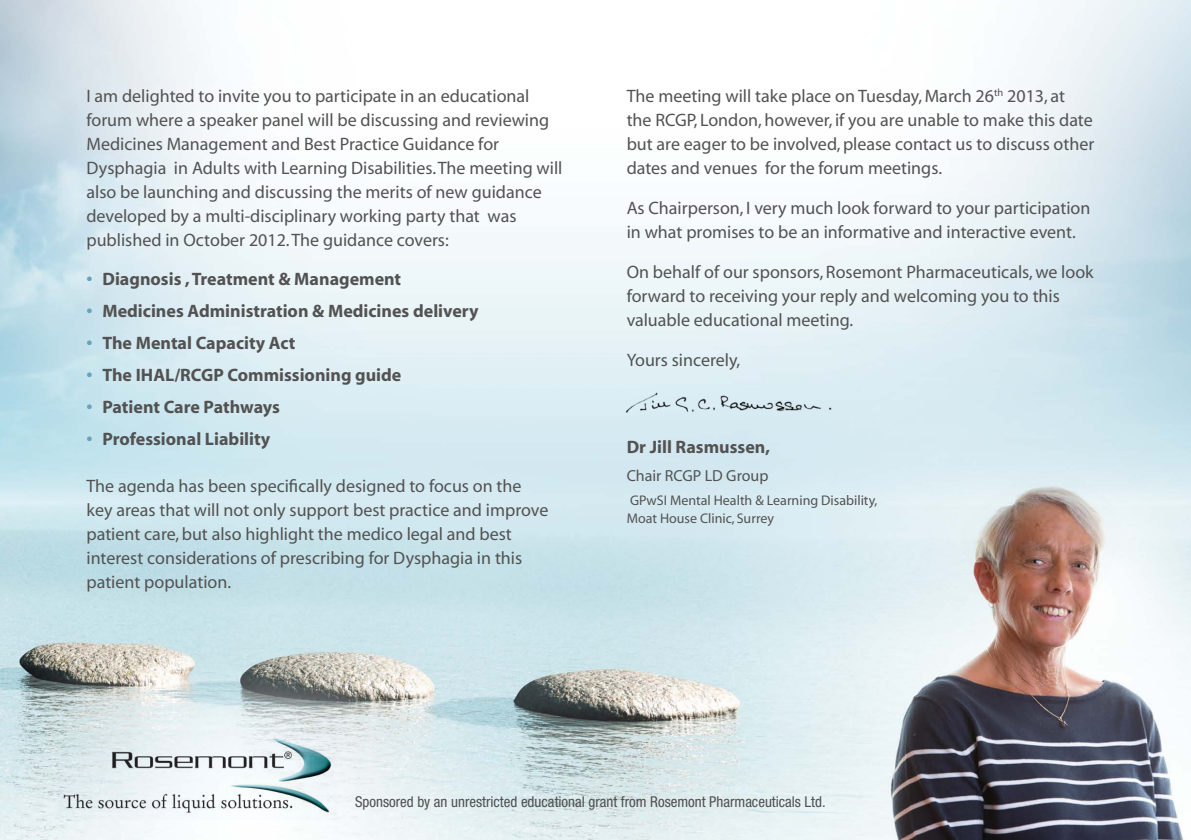
<style>
.page{position:relative;width:1191px;height:840px;background:#fff}
.page>*{position:absolute;margin:0;border:0;box-sizing:border-box;transform-origin:0 0}
.t1{font:18px/24px "Myriad";color:#525252}
.t2{font:700 18px "Myriad";color:#525252}
.t3{font:16px "Myriad";color:#525252}
.t4{font:condensed 15px "Helvetica Neue LT Std";color:#4f4f4f}
.t5{font:14px/18px "Myriad";color:#525252}
.s1{color:#6aa2b9}
</style>
<div class="page">
<img style="left:0;top:0;width:1191px;height:839px">
<img style="left:58px;top:730px;width:278px;height:89px">
<img style="left:623px;top:386px;width:210px;height:29px">
<p class="t1" style="left:86px;top:84px;width:477px">I am delighted to invite you to participate in an educational forum where a speaker panel will be discussing and reviewing Medicines Management and Best Practice Guidance for Dysphagia in Adults with Learning Disabilities. The meeting will also be launching and discussing the merits of new guidance developed by a multi-disciplinary working party that was published in October 2012. The guidance covers:</p>
<p class="t2" style="left:86px;top:269px;width:316px"><span class="s1">•</span> Diagnosis ,Treatment &amp; Management</p>
<p class="t2" style="left:86px;top:301px;width:393px"><span class="s1">•</span> Medicines Administration &amp; Medicines delivery</p>
<p class="t2" style="left:86px;top:333px;width:210px"><span class="s1">•</span> The Mental Capacity Act</p>
<p class="t2" style="left:86px;top:365px;width:316px"><span class="s1">•</span> The IHAL/RCGP Commissioning guide</p>
<p class="t2" style="left:86px;top:397px;width:195px"><span class="s1">•</span> Patient Care Pathways</p>
<p class="t2" style="left:86px;top:429px;width:185px"><span class="s1">•</span> Professional Liability</p>
<p class="t1" style="left:86px;top:474px;width:463px">The agenda has been specifically designed to focus on the key areas that will not only support best practice and improve patient care, but also highlight the medico legal and best interest considerations of prescribing for Dysphagia in this patient population.</p>
<p class="t1" style="left:626px;top:84px;width:469px">The meeting will take place on Tuesday, March 26<sup>th</sup> 2013, at the RCGP, London, however, if you are unable to make this date but are eager to be involved, please contact us to discuss other dates and venues for the forum meetings.</p>
<p class="t1" style="left:626px;top:196px;width:465px">As Chairperson, I very much look forward to your participation in what promises to be an informative and interactive event.</p>
<p class="t1" style="left:626px;top:260px;width:468px">On behalf of our sponsors, Rosemont Pharmaceuticals, we look forward to receiving your reply and welcoming you to this valuable educational meeting.</p>
<p class="t1" style="left:626px;top:348px;width:115px">Yours sincerely,</p>
<p class="t2" style="left:626px;top:438px;width:145px">Dr Jill Rasmussen,</p>
<p class="t3" style="left:626px;top:468px;width:143px">Chair RCGP LD Group</p>
<p class="t5" style="left:626px;top:491px;width:252px">GPwSI Mental Health &amp; Learning Disability,<br>Moat House Clinic, Surrey</p>
<p class="t4" style="left:355px;top:792px;width:472px">Sponsored by an unrestricted educational grant from Rosemont Pharmaceuticals Ltd.</p>
</div>
